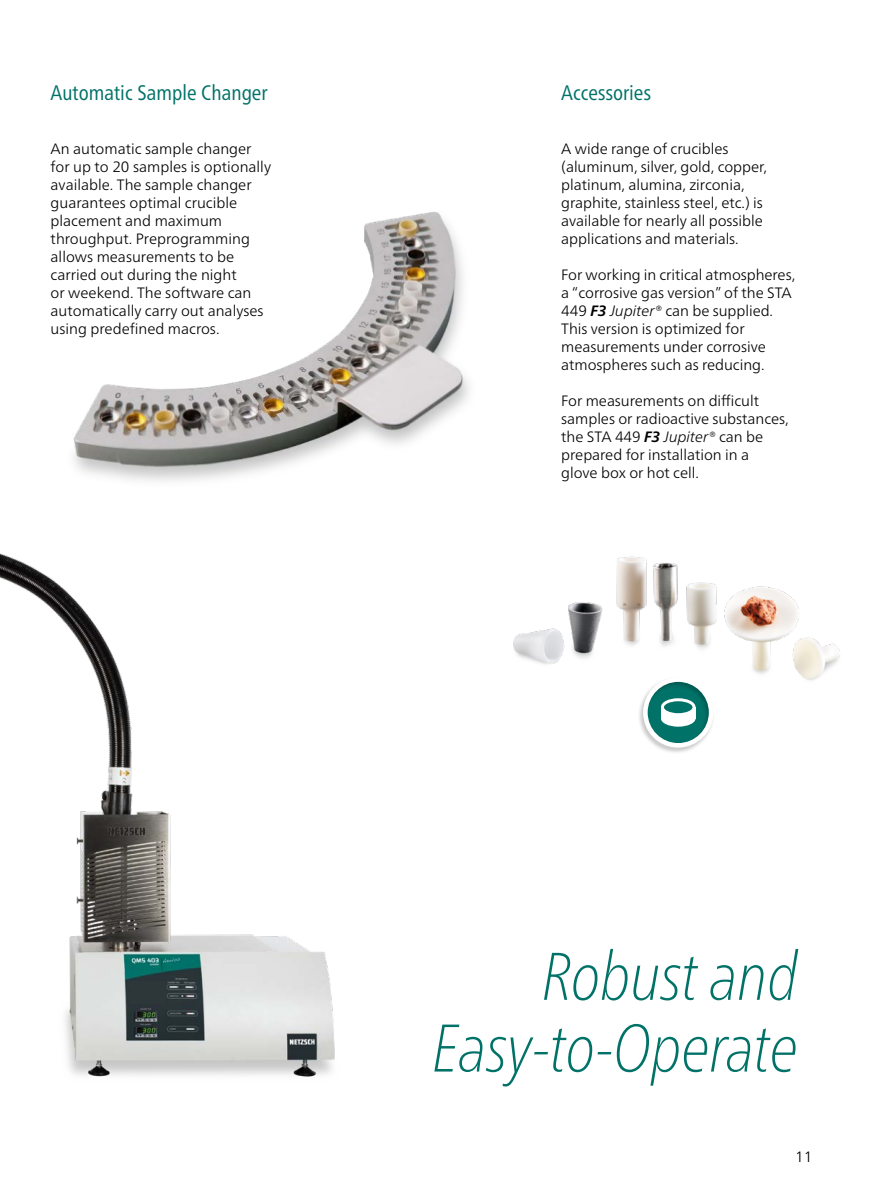
<style>
.page{position:relative;width:893px;height:1191px;background:#fff}
.page>*{position:absolute;margin:0;border:0;box-sizing:border-box;transform-origin:0 0}
.Headline_n{font:italic 100 condensed 67.2px/71.7px "Frutiger Neue LTW1 G";color:#007268;text-align:right}
.Subhead_1_grün_n{font:condensed 21px "Frutiger Neue LTW1 G";color:#007268}
.Fließtext_en_n{font:300 15px/18px "Frutiger Neue LTW1 G";letter-spacing:-.005em;color:#000}
.s1{font-weight:700;font-style:italic}
.s2{font-style:italic}
</style>
<div class="page">
<img style="left:73px;top:212px;width:396px;height:269px">
<img style="left:513px;top:556px;width:327px;height:125px">
<img style="left:0;top:553px;width:335px;height:524px">
<div style="left:637px;top:676px;width:78px;height:78px;background:#000;opacity:.25"></div>
<div style="left:643px;top:677px;width:70px;height:70px;border:4px solid #fff;border-radius:50%"></div>
<p class="Subhead_1_grün_n" style="left:51px;top:77px;width:219px">Automatic Sample Changer</p>
<p class="Fließtext_en_n" style="left:51px;top:139px;width:222px">An automatic sample changer for up to 20 samples is optionally available. The sample changer guarantees optimal crucible placement and maximum throughput. Preprogramming allows measurements to be carried out during the night<br>or weekend. The software can automatically carry out analyses using predefined macros.</p>
<p class="Subhead_1_grün_n" style="left:561px;top:77px;width:91px">Accessories</p>
<p class="Fließtext_en_n" style="left:561px;top:139px;width:207px">A wide range of crucibles (aluminum, silver, gold, copper, platinum, alumina, zirconia, graphite, stainless steel, etc.) is available for nearly all possible applications and materials.</p>
<p class="Fließtext_en_n" style="left:561px;top:265px;width:235px">For working in critical atmospheres, a “corrosive gas version” of the STA<br>449 <span class="s1">F3</span> <span class="s2">Jupiter®</span> can be supplied.<br>This version is optimized for measurements under corrosive atmospheres such as reducing.</p>
<p class="Fließtext_en_n" style="left:561px;top:391px;width:229px">For measurements on difficult samples or radioactive substances, the STA 449 <span class="s1">F3</span> <span class="s2">Jupiter®</span> can be prepared for installation in a glove box or hot cell.</p>
<p class="Headline_n" style="left:433px;top:936px;width:366px">Robust and<br>Easy-to-Operate</p>
<p class="Fließtext_en_n" style="left:795px;top:1147px;width:19px">11</p>
</div>
